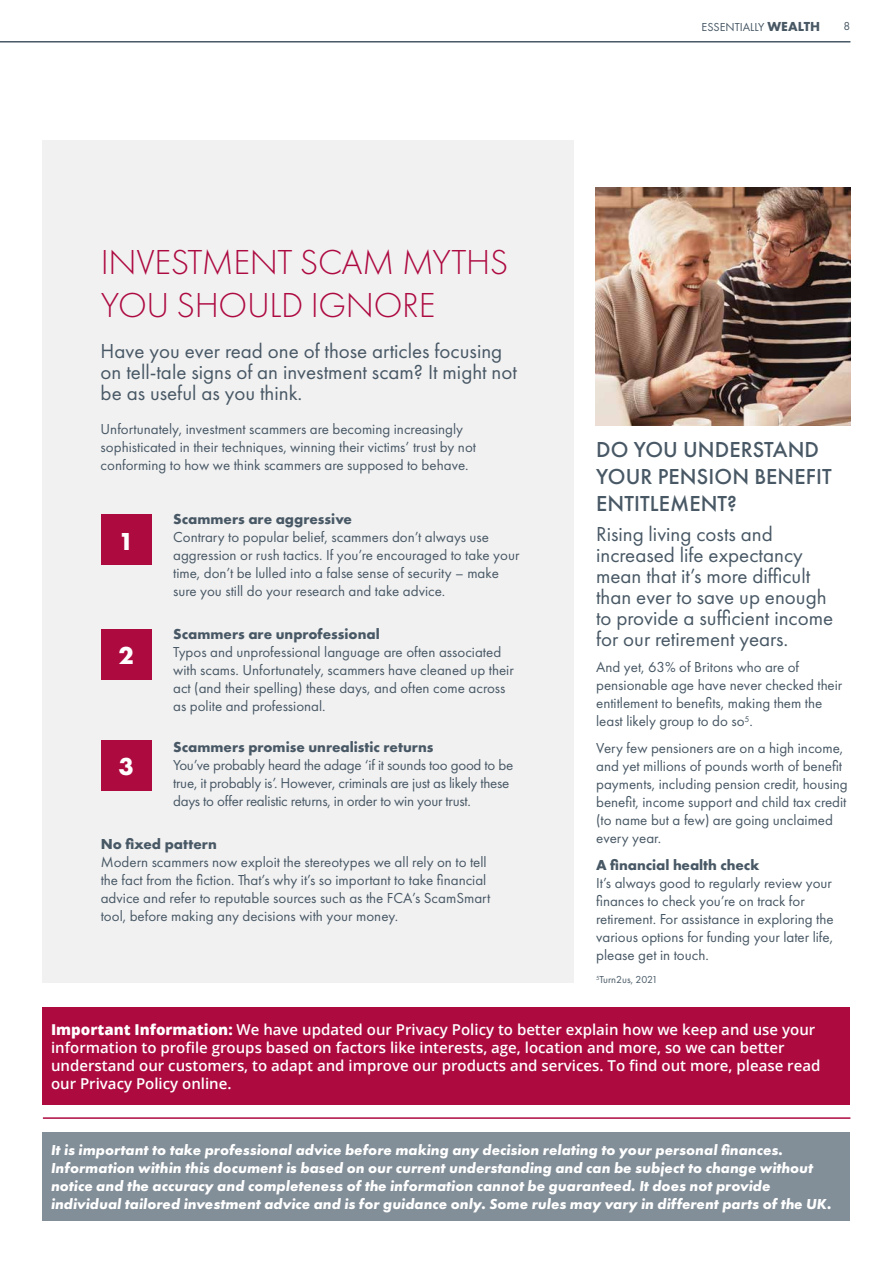
<style>
.page{position:relative;width:893px;height:1263px;background:#fff}
.page>*{position:absolute;margin:0;border:0;box-sizing:border-box;transform-origin:0 0}
.t1{font:300 36px/43.2px "Futura PT";letter-spacing:-.01em;color:#ad0a40}
.t2{font:700 25.5px "Futura PT";color:#fff}
.t3{font:500 22.5px/27px "Futura PT";letter-spacing:.005em;color:#485865}
.t4{font:21px/21px "Futura PT";color:#485865}
.t5{font:15px/18px "Futura PT";color:#485865}
.t6{font:italic 700 15px/18px "Futura PT";color:#fff}
.t7{font:600 15px/18px "Open Sans";color:#fff}
.t8{font:700 15px "Futura PT";color:#485865}
.t9{font:12px "Futura T";color:#485865}
.t10{font:12px "Futura PT";color:#485865}
.t11{font:10.5px "Futura PT";color:#485865}
.s1{font-family:"Futura";font-weight:700}
.s2{font-weight:800}
</style>
<div class="page">
<hr style="left:0;top:41px;width:850px;height:2px;background:#485865">
<div style="left:43px;top:140px;width:531px;height:843px;background:#f1f1f2"></div>
<img style="left:595px;top:187px;width:255px;height:238px">
<hr style="left:43px;top:1117px;width:807px;height:2px;background:#ad0a40">
<div style="left:43px;top:1132px;width:807px;height:88px;background:#828e98"></div>
<div style="left:43px;top:1007px;width:807px;height:98px;background:#ad0a40"></div>
<div style="left:101px;top:515px;width:50px;height:50px;background:#ad0a40"></div>
<div style="left:101px;top:629px;width:50px;height:50px;background:#ad0a40"></div>
<div style="left:101px;top:740px;width:50px;height:51px;background:#ad0a40"></div>
<p class="t9" style="left:701px;top:20px;width:120px">ESSENTIALLY <span class="s1">WEALTH</span></p>
<p class="t10" style="left:844px;top:19px;width:8px">8</p>
<h1 class="t1" style="left:101px;top:240px;width:409px">INVESTMENT SCAM MYTHS<br>YOU SHOULD IGNORE</h1>
<h3 class="t4" style="left:101px;top:340px;width:418px">Have you ever read one of those articles focusing on tell-tale signs of an investment scam? It might not be as useful as you think.</h3>
<p class="t5" style="left:101px;top:420px;width:377px">Unfortunately, investment scammers are becoming increasingly sophisticated in their techniques, winning their victims’ trust by not conforming to how we think scammers are supposed to behave.</p>
<h2 class="t2" style="left:118px;top:525px;width:17px">1</h2>
<h2 class="t2" style="left:118px;top:639px;width:17px">2</h2>
<h2 class="t2" style="left:118px;top:750px;width:17px">3</h2>
<p class="t8" style="left:173px;top:510px;width:180px">Scammers are aggressive</p>
<p class="t5" style="left:173px;top:528px;width:348px">Contrary to popular belief, scammers don’t always use aggression or rush tactics. If you’re encouraged to take your time, don’t be lulled into a false sense of security – make sure you still do your research and take advice.</p>
<p class="t8" style="left:173px;top:624px;width:208px">Scammers are unprofessional</p>
<p class="t5" style="left:173px;top:642px;width:342px">Typos and unprofessional language are often associated with scams. Unfortunately, scammers have cleaned up their act (and their spelling) these days, and often come across as polite and professional.</p>
<p class="t8" style="left:173px;top:737px;width:262px">Scammers promise unrealistic returns</p>
<p class="t5" style="left:173px;top:756px;width:342px">You’ve probably heard the adage ‘if it sounds too good to be true, it probably is’. However, criminals are just as likely these days to offer realistic returns, in order to win your trust.</p>
<p class="t8" style="left:101px;top:834px;width:118px">No fixed pattern</p>
<p class="t5" style="left:101px;top:853px;width:391px">Modern scammers now exploit the stereotypes we all rely on to tell the fact from the fiction. That’s why it’s so important to take financial advice and refer to reputable sources such as the FCA’s ScamSmart tool, before making any decisions with your money.</p>
<h3 class="t3" style="left:596px;top:436px;width:237px">DO YOU UNDERSTAND<br>YOUR PENSION BENEFIT<br>ENTITLEMENT?</h3>
<h3 class="t4" style="left:596px;top:523px;width:239px">Rising living costs and increased life expectancy mean that it’s more difficult than ever to save up enough to provide a sufficient income for our retirement years.</h3>
<p class="t5" style="left:596px;top:658px;width:248px">And yet, 63% of Britons who are of pensionable age have never checked their entitlement to benefits, making them the least likely group to do so<sup>5</sup>.</p>
<p class="t5" style="left:596px;top:739px;width:253px">Very few pensioners are on a high income, and yet millions of pounds worth of benefit payments, including pension credit, housing benefit, income support and child tax credit (to name but a few) are going unclaimed every year.</p>
<p class="t8" style="left:596px;top:855px;width:165px">A financial health check</p>
<p class="t5" style="left:596px;top:873px;width:239px">It’s always good to regularly review your finances to check you’re on track for retirement. For assistance in exploring the various options for funding your later life, please get in touch.</p>
<p class="t11" style="left:596px;top:973px;width:63px"><sup>5</sup>Turn2us, 2021</p>
<p class="t7" style="left:51px;top:1020px;width:771px"><span class="s2">Important Information:</span> We have updated our Privacy Policy to better explain how we keep and use your information to profile groups based on factors like interests, age, location and more, so we can better understand our customers, to adapt and improve our products and services. To find out more, please read our Privacy Policy online.</p>
<p class="t6" style="left:51px;top:1141px;width:782px">It is important to take professional advice before making any decision relating to your personal finances.<br>Information within this document is based on our current understanding and can be subject to change without notice and the accuracy and completeness of the information cannot be guaranteed. It does not provide individual tailored investment advice and is for guidance only. Some rules may vary in different parts of the UK.</p>
</div>
